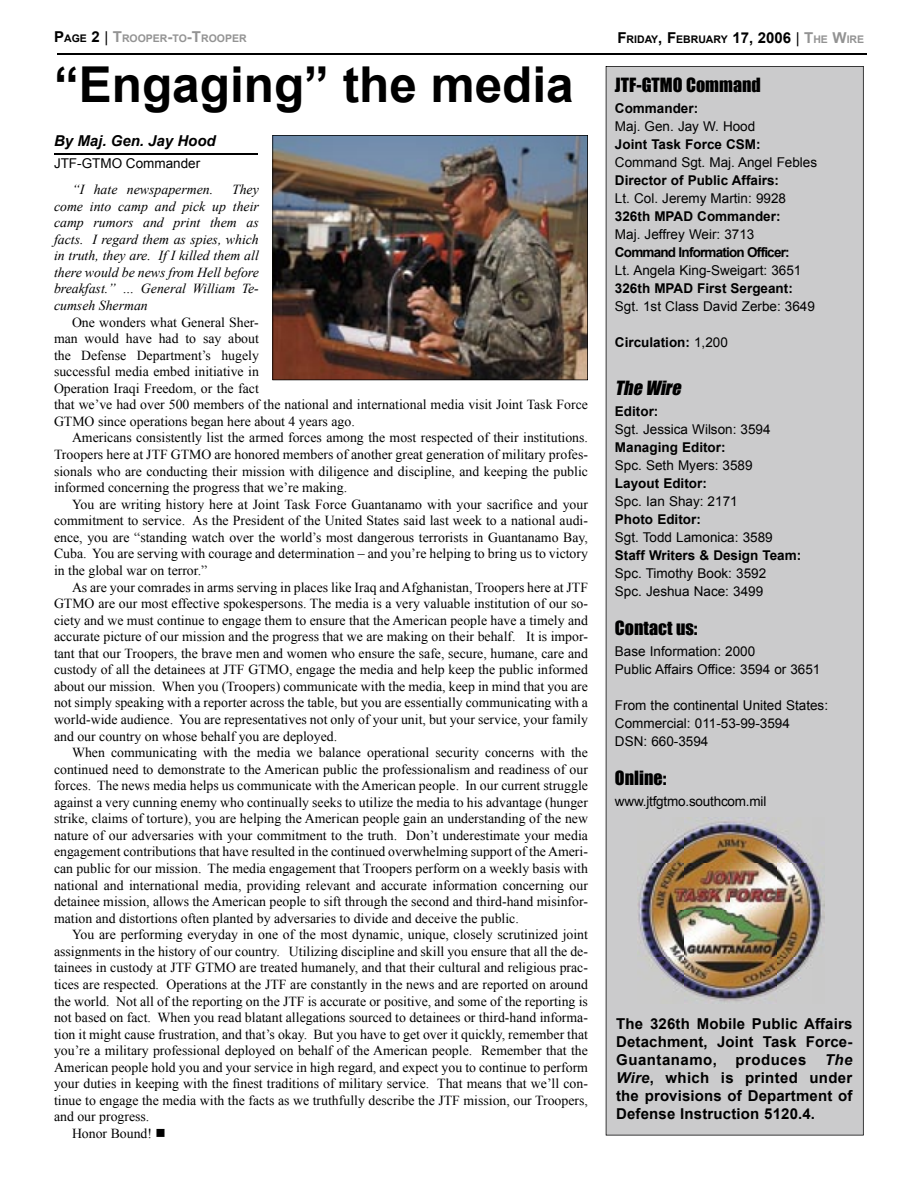
<style>
.page{position:relative;width:918px;height:1188px;background:#fff}
.page>*{position:absolute;margin:0;border:0;box-sizing:border-box;transform-origin:0 0}
.t1{font:700 49.5px "Arial";color:#000}
.t2{font:18px "Impact";color:#000}
.t3{font:italic 18px "Impact";color:#000}
.t4{font:700 15px/18px "Arial";letter-spacing:.01em;color:#000;text-align:justify}
.t5{font:italic 700 15px "Arial";color:#000}
.t6{font:13.8px/16.5px "Times New Roman";color:#000;text-align:justify}
.t7{font:italic 13.8px/16.5px "Times New Roman";color:#000;text-align:justify}
.t8{font:13.5px/18px "Arial";color:#000}
.t9{font:700 13.5px "Arial";color:#000}
.t10{font:700 13.5px "Arial";letter-spacing:-.06em;color:#000}
.t11{font:700 10.5px "Arial";color:#000}
.t12{font:700 10.5px "Arial";color:#939393}
.s1{font-size:15px;color:#000}
.s2{color:#000}
.s3{font-weight:400;font-size:15px;color:#000}
.s4{font-size:15px}
.s5{font-weight:400;font-size:15px}
.s6{font-size:15px;color:#939393}
.s7{color:#939393}
.s8{font-weight:400}
.s9{font-style:italic}
</style>
<div class="page">
<div style="left:606px;top:66px;width:258px;height:1069px;background:#cbcbcc"></div>
<hr style="left:57px;top:54px;width:810px;height:1px;background:#000">
<hr style="left:54px;top:153px;width:204px;height:2px;background:#000">
<img style="left:637px;top:817px;width:187px;height:187px">
<img style="left:272px;top:135px;width:316px;height:245px">
<p class="t12" style="left:54px;top:32px;width:194px"><span class="s1">P</span><span class="s2">AGE</span> <span class="s1">2</span> <span class="s3">|</span> <span class="s4">T</span>ROOPER<span class="s4">-</span>TO<span class="s4">-T</span>ROOPER</p>
<h1 class="t1" style="left:54px;top:52px;width:521px">“Engaging” the media</h1>
<p class="t5" style="left:54px;top:130px;width:163px">By Maj. Gen. Jay Hood</p>
<p class="t8" style="left:54px;top:155px;width:148px">JTF-GTMO Commander</p>
<p class="t7" style="left:54px;top:181px;width:206px;text-indent:178px">They come into camp and pick up their camp rumors and print them as facts. I regard them as spies, which in truth, they are. If I killed them all there would be news from Hell before breakfast.” … General William Te&shy;cumseh Sherman</p>
<p class="t6" style="left:54px;top:313px;width:536px;text-align:left;text-indent:18px">One wonders what General Sher-<br>man would have had to say about<br>the Defense Department’s hugely<br>successful media embed initiative in<br>Operation Iraqi Freedom, or the fact<br>that we’ve had over 500 members of the national and international media visit Joint Task Force GTMO since operations began here about 4 years ago.</p>
<p class="t6" style="left:54px;top:429px;width:536px;text-indent:18px">Americans consistently list the armed forces among the most respected of their institutions.<br>Troopers here at JTF GTMO are honored members of another great generation of military profes&shy;sionals who are conducting their mission with diligence and discipline, and keeping the public informed concerning the progress that we’re making.</p>
<p class="t6" style="left:54px;top:496px;width:536px;text-indent:18px">You are writing history here at Joint Task Force Guantanamo with your sacrifice and your commitment to service. As the President of the United States said last week to a national audi&shy;ence, you are “standing watch over the world’s most dangerous terrorists in Guantanamo Bay, Cuba. You are serving with courage and determination – and you’re helping to bring us to victory in the global war on terror.”</p>
<p class="t6" style="left:54px;top:578px;width:536px;text-indent:18px">As are your comrades in arms serving in places like Iraq and Afghanistan, Troopers here at JTF GTMO are our most effective spokespersons. The media is a very valuable institution of our so&shy;ciety and we must continue to engage them to ensure that the American people have a timely and accurate picture of our mission and the progress that we are making on their behalf. It is impor&shy;tant that our Troopers, the brave men and women who ensure the safe, secure, humane, care and custody of all the detainees at JTF GTMO, engage the media and help keep the public informed about our mission. When you (Troopers) communicate with the media, keep in mind that you are not simply speaking with a reporter across the table, but you are essentially communicating with a world-wide audience. You are representatives not only of your unit, but your service, your family and our country on whose behalf you are deployed.</p>
<p class="t6" style="left:54px;top:744px;width:536px;text-indent:18px">When communicating with the media we balance operational security concerns with the continued need to demonstrate to the American public the professionalism and readiness of our forces. The news media helps us communicate with the American people. In our current struggle against a very cunning enemy who continually seeks to utilize the media to his advantage (hunger strike, claims of torture), you are helping the American people gain an understanding of the new nature of our adversaries with your commitment to the truth. Don’t underestimate your media engagement contributions that have resulted in the continued overwhelming support of the Ameri&shy;can public for our mission. The media engagement that Troopers perform on a weekly basis with national and international media, providing relevant and accurate information concerning our detainee mission, allows the American people to sift through the second and third-hand misinfor&shy;mation and distortions often planted by adversaries to divide and deceive the public.</p>
<p class="t6" style="left:72px;top:926px;width:518px">You are performing everyday in one of the most dynamic, unique, closely scrutinized joint</p>
<p class="t6" style="left:54px;top:943px;width:536px">assignments in the history of our country. Utilizing discipline and skill you ensure that all the de-</p>
<p class="t6" style="left:54px;top:959px;width:536px">tainees in custody at JTF GTMO are treated humanely, and that their cultural and religious prac-</p>
<p class="t6" style="left:54px;top:976px;width:536px">tices are respected. Operations at the JTF are constantly in the news and are reported on around</p>
<p class="t6" style="left:54px;top:992px;width:535px">the world. Not all of the reporting on the JTF is accurate or positive, and some of the reporting is</p>
<p class="t6" style="left:54px;top:1009px;width:536px">not based on fact. When you read blatant allegations sourced to detainees or third-hand informa-</p>
<p class="t6" style="left:54px;top:1026px;width:536px">tion it might cause frustration, and that’s okay. But you have to get over it quickly, remember that</p>
<p class="t6" style="left:54px;top:1042px;width:535px">you’re a military professional deployed on behalf of the American people. Remember that the</p>
<p class="t6" style="left:54px;top:1059px;width:536px">American people hold you and your service in high regard, and expect you to continue to perform</p>
<p class="t6" style="left:54px;top:1075px;width:535px">your duties in keeping with the finest traditions of military service. That means that we’ll con-</p>
<p class="t6" style="left:54px;top:1092px;width:536px">tinue to engage the media with the facts as we truthfully describe the JTF mission, our Troopers,</p>
<p class="t6" style="left:54px;top:1108px;width:97px">and our progress.</p>
<p class="t6" style="left:72px;top:1125px;width:95px">Honor Bound! ■</p>
<p class="t7" style="left:72px;top:181px;width:143px">“I hate newspapermen.</p>
<p class="t11" style="left:617px;top:33px;width:248px"><span class="s4">F</span>RIDAY<span class="s4">, F</span>EBRUARY <span class="s4">17, 2006</span> <span class="s5">|</span> <span class="s6">T</span><span class="s7">HE</span> <span class="s6">W</span><span class="s7">IRE</span></p>
<h2 class="t2" style="left:615px;top:71px;width:147px">JTF-GTMO Command</h2>
<p class="t9" style="left:615px;top:100px;width:85px">Commander:</p>
<p class="t8" style="left:615px;top:118px;width:142px">Maj. Gen. Jay W. Hood</p>
<p class="t9" style="left:615px;top:136px;width:147px">Joint Task Force CSM:</p>
<p class="t8" style="left:615px;top:154px;width:204px">Command Sgt. Maj. Angel Febles</p>
<p class="t9" style="left:615px;top:172px;width:166px">Director of Public Affairs:</p>
<p class="t8" style="left:615px;top:190px;width:173px">Lt. Col. Jeremy Martin: 9928</p>
<p class="t9" style="left:615px;top:208px;width:167px">326th MPAD Commander:</p>
<p class="t8" style="left:615px;top:226px;width:141px">Maj. Jeffrey Weir: 3713</p>
<p class="t10" style="left:615px;top:244px;width:176px">Command Information Officer:</p>
<p class="t8" style="left:615px;top:262px;width:188px">Lt. Angela King-Sweigart: 3651</p>
<p class="t9" style="left:615px;top:280px;width:179px">326th MPAD First Sergeant:</p>
<p class="t8" style="left:615px;top:298px;width:201px">Sgt. 1st Class David Zerbe: 3649</p>
<p class="t9" style="left:615px;top:334px;width:114px">Circulation: <span class="s8">1,200</span></p>
<h2 class="t3" style="left:615px;top:374px;width:72px">The Wire</h2>
<p class="t9" style="left:615px;top:403px;width:45px">Editor:</p>
<p class="t8" style="left:615px;top:421px;width:157px">Sgt. Jessica Wilson: 3594</p>
<p class="t9" style="left:615px;top:439px;width:112px">Managing Editor:</p>
<p class="t8" style="left:615px;top:457px;width:139px">Spc. Seth Myers: 3589</p>
<p class="t9" style="left:615px;top:475px;width:93px">Layout Editor:</p>
<p class="t8" style="left:615px;top:493px;width:124px">Spc. Ian Shay: 2171</p>
<p class="t9" style="left:615px;top:511px;width:87px">Photo Editor:</p>
<p class="t8" style="left:615px;top:529px;width:159px">Sgt. Todd Lamonica: 3589</p>
<p class="t9" style="left:615px;top:547px;width:188px">Staff Writers &amp; Design Team:</p>
<p class="t8" style="left:615px;top:565px;width:153px">Spc. Timothy Book: 3592<br>Spc. Jeshua Nace: 3499</p>
<h2 class="t2" style="left:615px;top:614px;width:84px">Contact us:</h2>
<p class="t8" style="left:615px;top:643px;width:207px">Base Information: 2000<br>Public Affairs Office: 3594 or 3651</p>
<p class="t8" style="left:615px;top:697px;width:215px">From the continental United States:<br>Commercial: 011-53-99-3594<br>DSN: 660-3594</p>
<h2 class="t2" style="left:615px;top:764px;width:53px">Online:</h2>
<p class="t8" style="left:615px;top:793px;width:153px">www.jtfgtmo.southcom.mil</p>
<p class="t4" style="left:616px;top:1015px;width:238px">The 326th Mobile Public Affairs Detachment, Joint Task Force-Guantanamo, produces <span class="s9">The Wire</span>, which is printed under the provisions of Department of Defense Instruction 5120.4.</p>
</div>
